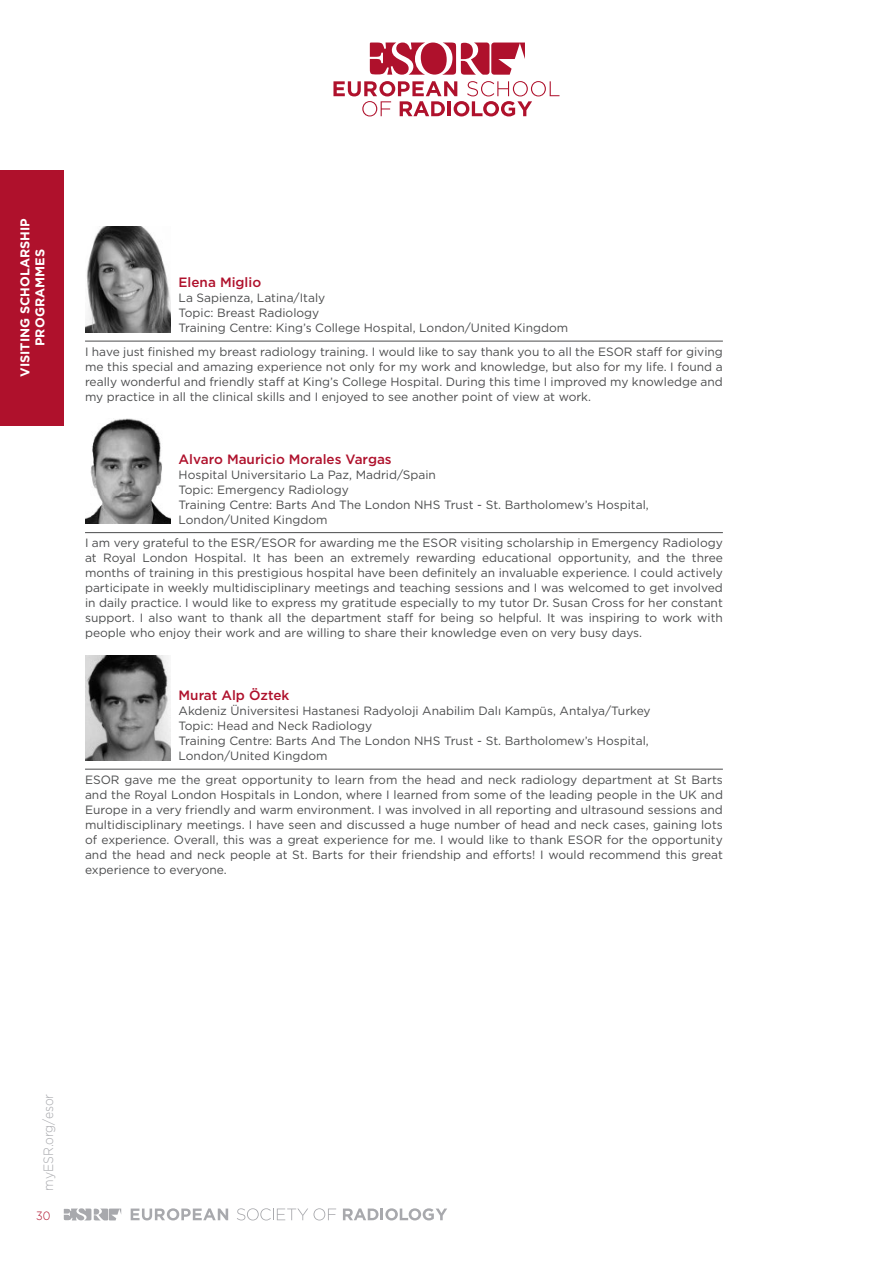
<style>
.page{position:relative;width:893px;height:1263px;background:#fff}
.page>*{position:absolute;margin:0;border:0;box-sizing:border-box;transform-origin:0 0}
.MY_EXPERIENCE_-_Name{font:500 13.5px "Gotham";color:#af112c}
.t1{font:300 13.5px "Gotham";color:#a8a9ad;scale:.9 1}
.t2{font:700 12.75px/15px "Gotham";color:#fff;text-align:center}
.MY_EXPERIENCE_-_Flie{font:12px/15px "Gotham";color:#4b4c4d;text-align:justify}
.MY_EXPERIENCE_-_Univ{font:12px/15px "Gotham";color:#4b4c4d}
.t3{font:300 12px "Gotham";color:#af112c;scale:.9 1}
</style>
<div class="page">
<svg style="left:370px;top:43px;width:155px;height:32px"></svg>
<svg style="left:333px;top:81px;width:226px;height:35px"></svg>
<div style="left:0;top:170px;width:64px;height:255px;background:#af112c"></div>
<svg style="left:64px;top:1208px;width:57px;height:12px"></svg>
<svg style="left:131px;top:1208px;width:97px;height:12px"></svg>
<svg style="left:237px;top:1208px;width:99px;height:12px"></svg>
<svg style="left:343px;top:1208px;width:104px;height:12px"></svg>
<hr style="left:85px;top:341px;width:638px;height:1px;background:#4b4c4d">
<hr style="left:85px;top:532px;width:638px;height:1px;background:#4b4c4d">
<hr style="left:85px;top:769px;width:638px;height:1px;background:#4b4c4d">
<img style="left:85px;top:227px;width:85px;height:105px">
<img style="left:85px;top:418px;width:85px;height:106px">
<img style="left:85px;top:655px;width:85px;height:105px">
<p class="t2" style="left:17px;top:377px;width:160px;rotate:-90deg">VISITING SCHOLARSHIP<br>PROGRAMMES</p>
<p class="MY_EXPERIENCE_-_Name" style="left:179px;top:274px;width:84px">Elena Miglio</p>
<p class="MY_EXPERIENCE_-_Univ" style="left:179px;top:290px;width:391px">La Sapienza, Latina/Italy<br>Topic: Breast Radiology<br>Training Centre: King’s College Hospital, London/United Kingdom</p>
<p class="MY_EXPERIENCE_-_Flie" style="left:85px;top:344px;width:639px">I have just finished my breast radiology training. I would like to say thank you to all the ESOR staff for giving me this special and amazing experience not only for my work and knowledge, but also for my life. I found a really wonderful and friendly staff at King’s College Hospital. During this time I improved my knowledge and my practice in all the clinical skills and I enjoyed to see another point of view at work.</p>
<p class="MY_EXPERIENCE_-_Name" style="left:179px;top:450px;width:215px">Alvaro Mauricio Morales Vargas</p>
<p class="MY_EXPERIENCE_-_Univ" style="left:179px;top:467px;width:472px">Hospital Universitario La Paz, Madrid/Spain<br>Topic: Emergency Radiology<br>Training Centre: Barts And The London NHS Trust - St. Bartholomew’s Hospital, London/United Kingdom</p>
<p class="MY_EXPERIENCE_-_Flie" style="left:85px;top:535px;width:639px">I am very grateful to the ESR/ESOR for awarding me the ESOR visiting scholarship in Emergency Radiology at Royal London Hospital. It has been an extremely rewarding educational opportunity, and the three months of training in this prestigious hospital have been definitely an invaluable experience. I could actively participate in weekly multidisciplinary meetings and teaching sessions and I was welcomed to get involved in daily practice. I would like to express my gratitude especially to my tutor Dr. Susan Cross for her constant support. I also want to thank all the department staff for being so helpful. It was inspiring to work with people who enjoy their work and are willing to share their knowledge even on very busy days.</p>
<p class="MY_EXPERIENCE_-_Name" style="left:179px;top:687px;width:112px">Murat Alp Öztek</p>
<p class="MY_EXPERIENCE_-_Univ" style="left:179px;top:703px;width:474px">Akdeniz Üniversitesi Hastanesi Radyoloji Anabilim Dalı Kampüs, Antalya/Turkey Topic: Head and Neck Radiology<br>Training Centre: Barts And The London NHS Trust - St. Bartholomew’s Hospital, London/United Kingdom</p>
<p class="MY_EXPERIENCE_-_Flie" style="left:85px;top:772px;width:639px">ESOR gave me the great opportunity to learn from the head and neck radiology department at St Barts and the Royal London Hospitals in London, where I learned from some of the leading people in the UK and Europe in a very friendly and warm environment. I was involved in all reporting and ultrasound sessions and multidisciplinary meetings. I have seen and discussed a huge number of head and neck cases, gaining lots of experience. Overall, this was a great experience for me. I would like to thank ESOR for the opportunity and the head and neck people at St. Barts for their friendship and efforts! I would recommend this great experience to everyone.</p>
<p class="t1" style="left:40px;top:1191px;width:109px;rotate:-90deg">myESR.org/esor</p>
<p class="t3" style="left:36px;top:1208px;width:17px">30</p>
</div>
